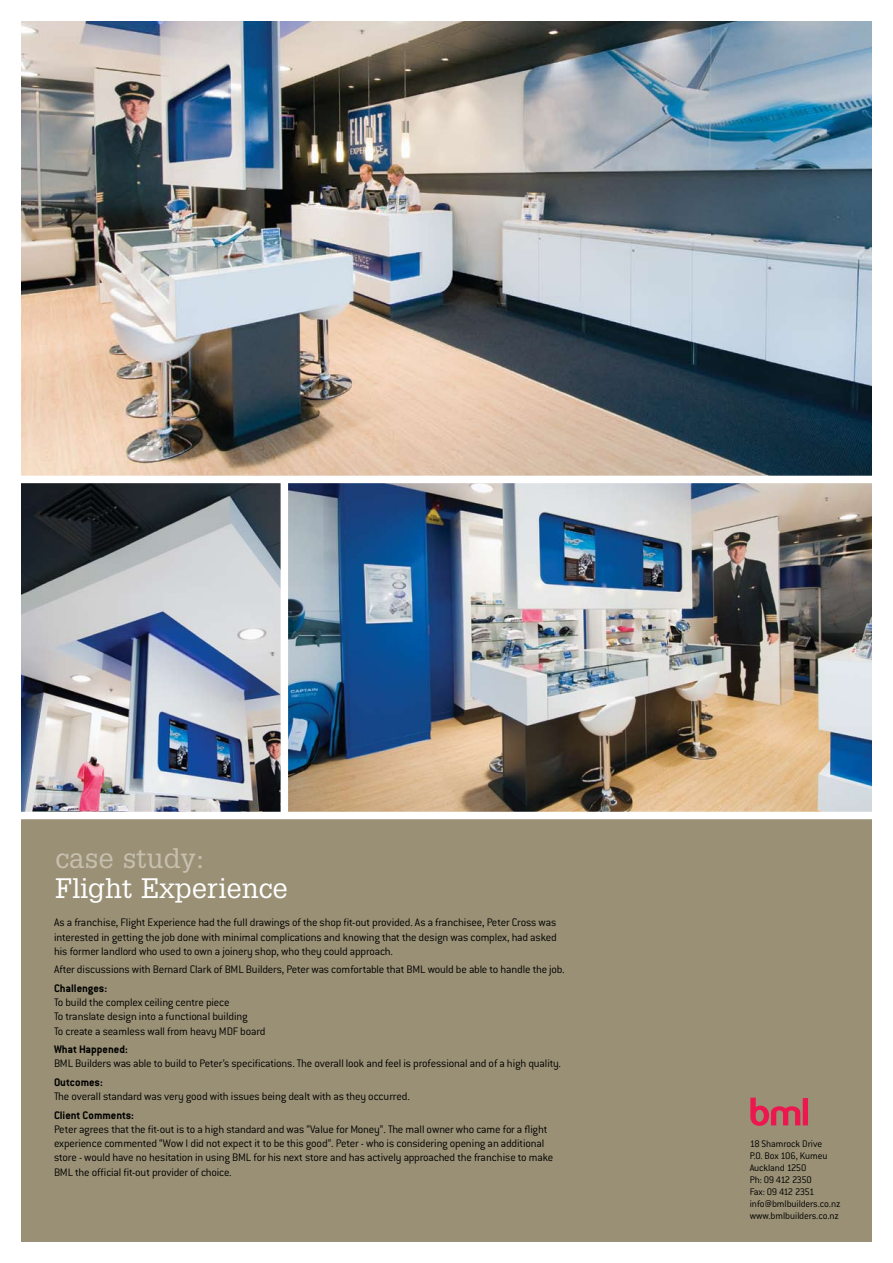
<style>
.page{position:relative;width:893px;height:1263px;background:#fff}
.page>*{position:absolute;margin:0;border:0;box-sizing:border-box;transform-origin:0 0}
.t1{font:29.7px "Glytus";color:#fff}
.t2{font:29.7px "Glytus";color:#c8c0af}
.t3{font:300 12px/14.2px "Conduit ITC";letter-spacing:-.015em;color:#000}
.t4{font:700 12px "Conduit ITC";color:#000}
.t5{font:300 10.5px/12px "Conduit ITC";letter-spacing:-.015em;color:#000}
</style>
<div class="page">
<div style="left:21px;top:817px;width:851px;height:425px;background:#999075"></div>
<img style="left:21px;top:21px;width:851px;height:791px">
<svg style="left:750px;top:1098px;width:58px;height:28px"></svg>
<div style="left:7px;top:476px;width:877px;height:7px;background:#fff"></div>
<div style="left:7px;top:812px;width:877px;height:7px;background:#fff"></div>
<div style="left:281px;top:479px;width:7px;height:338px;background:#fff"></div>
<h1 class="t2" style="left:56px;top:841px;width:152px">case study:</h1>
<h1 class="t1" style="left:56px;top:871px;width:234px">Flight Experience</h1>
<p class="t3" style="left:54px;top:915px;width:504px;text-align:justify">As a franchise, Flight Experience had the full drawings of the shop fit-out provided. As a franchisee, Peter Cross was interested in getting the job done with minimal complications and knowing that the design was complex, had asked his former landlord who used to own a joinery shop, who they could approach.</p>
<p class="t3" style="left:54px;top:962px;width:512px">After discussions with Bernard Clark of BML Builders, Peter was comfortable that BML would be able to handle the job.</p>
<p class="t4" style="left:54px;top:981px;width:55px">Challenges:</p>
<p class="t3" style="left:54px;top:995px;width:213px">To build the complex ceiling centre piece<br>To translate design into a functional building<br>To create a seamless wall from heavy MDF board</p>
<p class="t4" style="left:54px;top:1042px;width:75px">What Happened:</p>
<p class="t3" style="left:54px;top:1056px;width:509px">BML Builders was able to build to Peter’s specifications. The overall look and feel is professional and of a high quality.</p>
<p class="t4" style="left:54px;top:1075px;width:50px">Outcomes:</p>
<p class="t3" style="left:54px;top:1089px;width:357px">The overall standard was very good with issues being dealt with as they occurred.</p>
<p class="t4" style="left:54px;top:1108px;width:82px">Client Comments:</p>
<p class="t3" style="left:54px;top:1122px;width:501px">Peter agrees that the fit-out is to a high standard and was “Value for Money”. The mall owner who came for a flight experience commented “Wow I did not expect it to be this good”. Peter - who is considering opening an additional store - would have no hesitation in using BML for his next store and has actively approached the franchise to make BML the official fit-out provider of choice.</p>
<p class="t5" style="left:750px;top:1137px;width:92px">18 Shamrock Drive<br>P.O. Box 106, Kumeu<br>Auckland 1250<br>Ph: 09 412 2350<br>Fax: 09 412 2351 info@bmlbuilders.co.nz www.bmlbuilders.co.nz</p>
</div>
